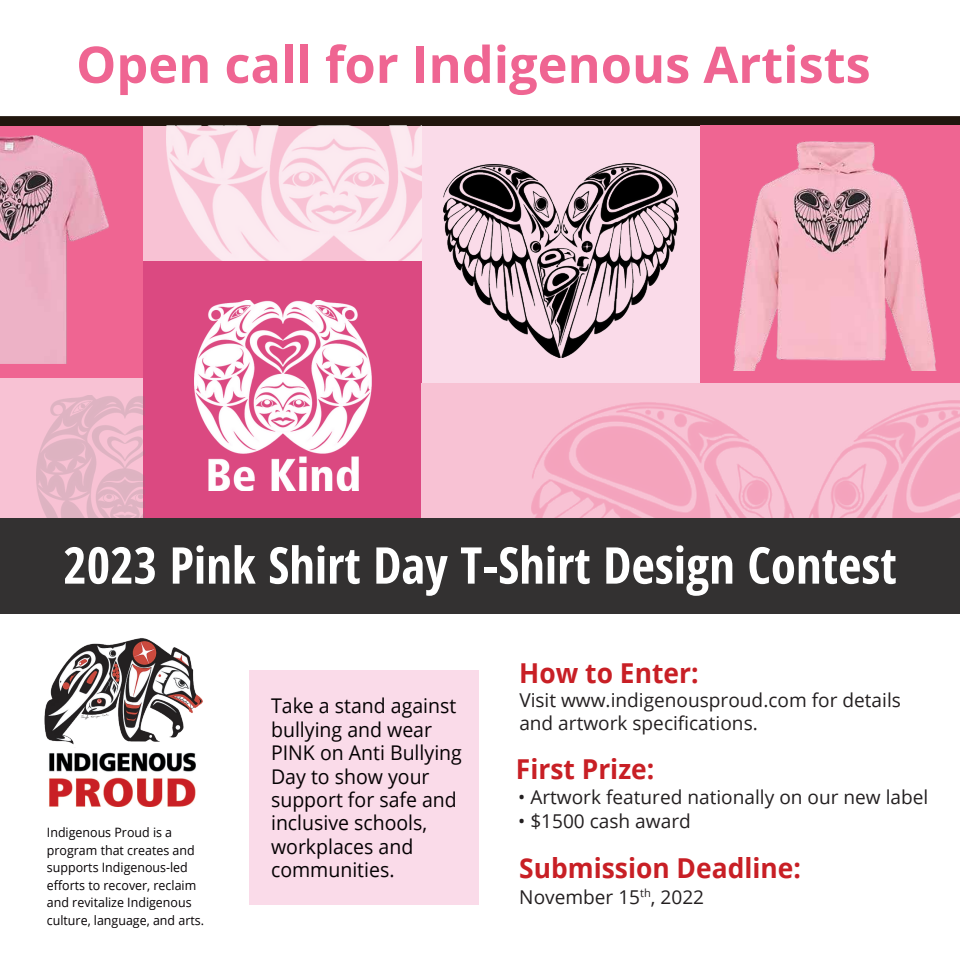
<style>
.page{position:relative;width:960px;height:960px;background:#fff}
.page>*{position:absolute;margin:0;border:0;box-sizing:border-box;transform-origin:0 0}
.t1{font:700 condensed 50.7px "Open Sans";color:#fff}
.t2{font:700 50.5px "Open Sans";color:#ef6592}
.t3{font:700 27.45px "Open Sans";color:#c81f25;scale:.96 1}
.t4{font:20.3px/23.4px "Open Sans";color:#050103;scale:.96 1}
.t5{font:19.05px/22.9px "Open Sans";color:#231f20}
.t6{font:12.9px/17.5px "Open Sans";color:#050103;scale:.96 1}
</style>
<div class="page">
<svg style="left:0;top:116px;width:960px;height:10px;background:#251b13"></svg>
<div style="left:0;top:378px;width:144px;height:141px;background:#f8c2d4"></div>
<div style="left:249px;top:670px;width:230px;height:234px;background:#fadbe9"></div>
<div style="left:0;top:126px;width:144px;height:252px;background:#ef6592"></div>
<div style="left:143px;top:261px;width:279px;height:258px;background:#db4981"></div>
<div style="left:422px;top:126px;width:278px;height:135px;background:#fadbe9"></div>
<div style="left:143px;top:126px;width:279px;height:135px;background:#f8c2d4"></div>
<div style="left:422px;top:261px;width:278px;height:136px;background:#fadbe9"></div>
<div style="left:700px;top:125px;width:260px;height:260px;background:#ef6592"></div>
<div style="left:422px;top:383px;width:538px;height:137px;background:#f8c2d4"></div>
<img style="left:444px;top:164px;width:235px;height:194px">
<img style="left:531px;top:400px;width:429px;height:119px">
<img style="left:195px;top:301px;width:177px;height:189px">
<img style="left:37px;top:395px;width:107px;height:124px">
<img style="left:167px;top:126px;width:255px;height:135px">
<img style="left:0;top:135px;width:108px;height:228px">
<img style="left:733px;top:141px;width:204px;height:230px">
<div style="left:0;top:519px;width:960px;height:95px;background:#333131"></div>
<img style="left:49px;top:752px;width:147px;height:55px">
<img style="left:44px;top:638px;width:159px;height:107px">
<h2 class="t2" style="left:76px;top:29px;width:796px">Open call for Indigenous Artists</h2>
<h1 class="t1" style="left:63px;top:530px;width:835px">2023 Pink Shirt Day T-Shirt Design Contest</h1>
<p class="t6" style="left:47px;top:823px;width:165px">Indigenous Proud is a program that creates and supports Indigenous-led efforts to recover, reclaim and revitalize Indigenous culture, language, and arts.</p>
<p class="t4" style="left:271px;top:694px;width:200px">Take a stand against bullying and wear<br>PINK on Anti Bullying<br>Day to show your support for safe and inclusive schools, workplaces and communities.</p>
<h3 class="t3" style="left:519px;top:654px;width:188px">How to Enter:</h3>
<p class="t5" style="left:519px;top:689px;width:383px">Visit www.indigenousproud.com for details and artwork specifications.</p>
<h3 class="t3" style="left:516px;top:750px;width:146px">First Prize:</h3>
<p class="t5" style="left:518px;top:786px;width:412px">• Artwork featured nationally on our new label</p>
<p class="t5" style="left:518px;top:809px;width:174px">• $1500 cash award</p>
<h3 class="t3" style="left:519px;top:849px;width:295px">Submission Deadline:</h3>
<p class="t5" style="left:519px;top:885px;width:186px">November 15<sup>th</sup>, 2022</p>
</div>
